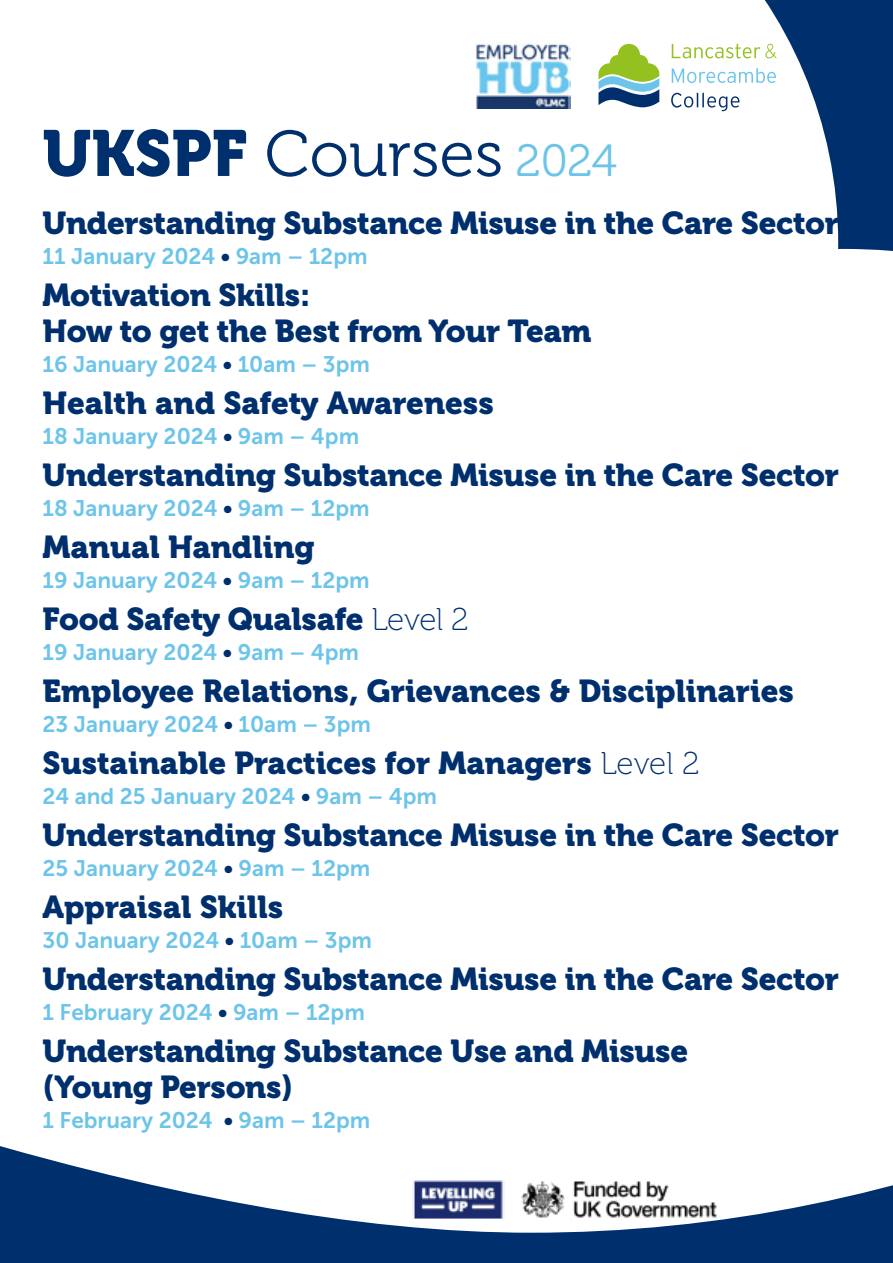
<style>
.page{position:relative;width:893px;height:1263px;background:#002f6e}
.page>*{position:absolute;margin:0;border:0;box-sizing:border-box;transform-origin:0 0}
.t1{font:64.5px "Museo 300";color:#002f6e}
.t2{font:31.5px/36px "Museo 900";letter-spacing:-.01em;color:#002f6e}
.t3{font:22.5px "Museo Sans 700";color:#6cc4e9}
.s1{font-family:"Museo 900"}
.s2{font-size:45px;color:#6cc4e9}
.s3{color:#002f6e}
.s4{font-family:"Museo 100"}
</style>
<div class="page">
<div style="left:0;top:0;width:893px;height:1233px;background:#fff"></div>
<svg style="left:672px;top:68px;width:104px;height:15px;background:#d8eff9"></svg>
<svg style="left:671px;top:92px;width:68px;height:19px"></svg>
<svg style="left:672px;top:43px;width:105px;height:15px;background:#e7f1cd"></svg>
<svg style="left:598px;top:44px;width:61px;height:63px"></svg>
<div style="left:566px;top:1099px;width:284px;height:62px;background:#fff"></div>
<img style="left:475px;top:42px;width:96px;height:66px">
<img style="left:518px;top:1179px;width:202px;height:41px">
<img style="left:412px;top:1180px;width:93px;height:38px">
<h1 class="t1" style="left:43px;top:119px;width:576px"><span class="s1">UKSPF</span> Courses <span class="s2">2024</span></h1>
<p class="t2" style="left:43px;top:205px;width:798px">Understanding Substance Misuse in the Care Sector</p>
<p class="t3" style="left:43px;top:243px;width:327px">11 January 2024 <span class="s3">•</span> 9am – 12pm</p>
<p class="t2" style="left:43px;top:277px;width:551px">Motivation Skills:<br>How to get the Best from Your Team</p>
<p class="t3" style="left:43px;top:351px;width:329px">16 January 2024 <span class="s3">•</span> 10am – 3pm</p>
<p class="t2" style="left:43px;top:385px;width:453px">Health and Safety Awareness</p>
<p class="t3" style="left:43px;top:423px;width:318px">18 January 2024 <span class="s3">•</span> 9am – 4pm</p>
<p class="t2" style="left:43px;top:457px;width:798px">Understanding Substance Misuse in the Care Sector</p>
<p class="t3" style="left:43px;top:495px;width:329px">18 January 2024 <span class="s3">•</span> 9am – 12pm</p>
<p class="t2" style="left:43px;top:529px;width:274px">Manual Handling</p>
<p class="t3" style="left:43px;top:567px;width:329px">19 January 2024 <span class="s3">•</span> 9am – 12pm</p>
<p class="t2" style="left:43px;top:601px;width:428px">Food Safety Qualsafe <span class="s4">Level 2</span></p>
<p class="t3" style="left:43px;top:639px;width:318px">19 January 2024 <span class="s3">•</span> 9am – 4pm</p>
<p class="t2" style="left:43px;top:673px;width:753px">Employee Relations, Grievances &amp; Disciplinaries</p>
<p class="t3" style="left:43px;top:711px;width:330px">23 January 2024 <span class="s3">•</span> 10am – 3pm</p>
<p class="t2" style="left:43px;top:745px;width:659px">Sustainable Practices for Managers <span class="s4">Level 2</span></p>
<p class="t3" style="left:43px;top:783px;width:396px">24 and 25 January 2024 <span class="s3">•</span> 9am – 4pm</p>
<p class="t2" style="left:43px;top:817px;width:798px">Understanding Substance Misuse in the Care Sector</p>
<p class="t3" style="left:43px;top:855px;width:329px">25 January 2024 <span class="s3">•</span> 9am – 12pm</p>
<p class="t2" style="left:43px;top:889px;width:242px">Appraisal Skills</p>
<p class="t3" style="left:43px;top:927px;width:331px">30 January 2024 <span class="s3">•</span> 10am – 3pm</p>
<p class="t2" style="left:43px;top:961px;width:798px">Understanding Substance Misuse in the Care Sector</p>
<p class="t3" style="left:43px;top:999px;width:324px">1 February 2024 <span class="s3">•</span> 9am – 12pm</p>
<p class="t2" style="left:43px;top:1033px;width:647px">Understanding Substance Use and Misuse (Young Persons)</p>
<p class="t3" style="left:43px;top:1107px;width:329px">1 February 2024 <span class="s3">•</span> 9am – 12pm</p>
</div>
